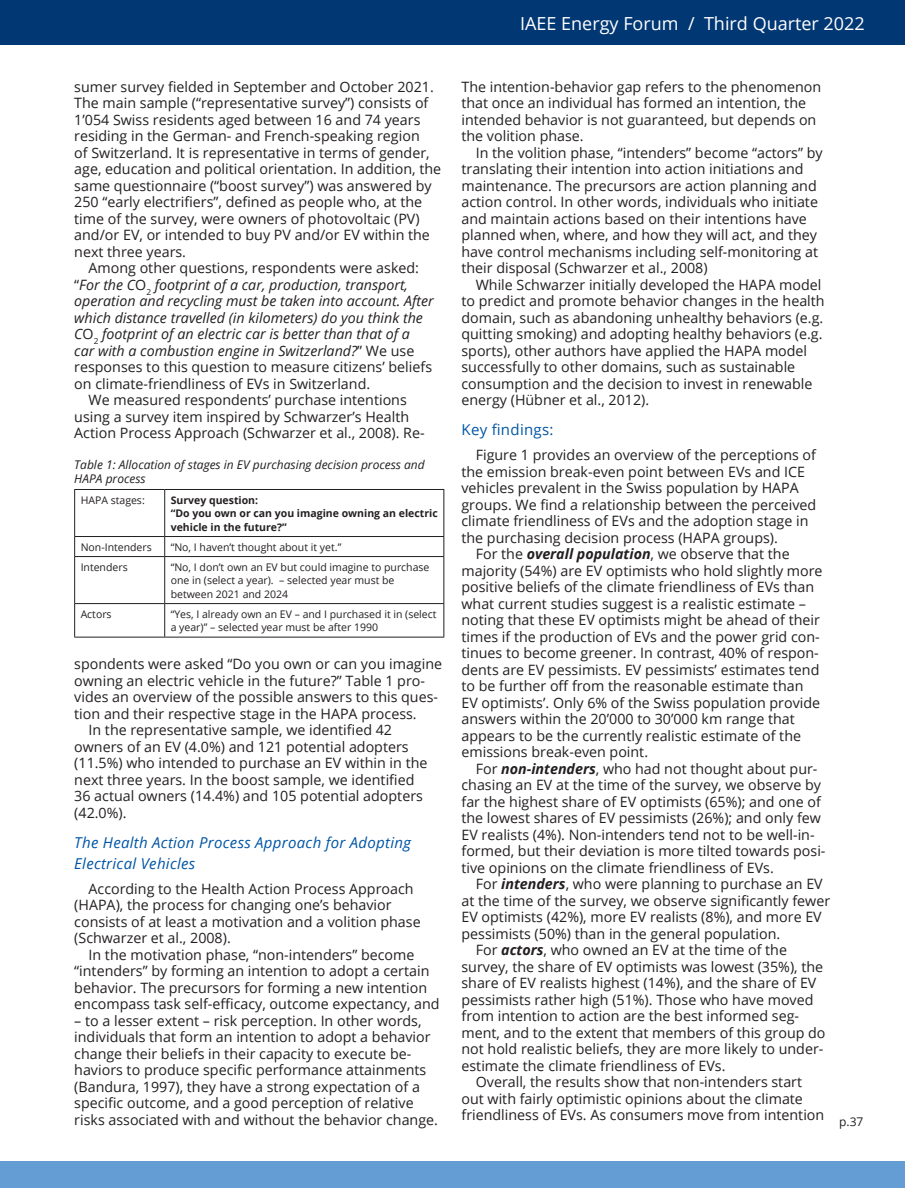
<style>
.page{position:relative;width:905px;height:1188px;background:#fff}
.page>*{position:absolute;margin:0;border:0;box-sizing:border-box;transform-origin:0 0}
.t1{font:18px "Open Sans";color:#fff}
.Heading_NEW{font:italic 15px/21px "Open Sans";letter-spacing:.02em;color:#0155a5}
.Heading_NEW-2{font:15px "Open Sans";letter-spacing:.02em;color:#0155a5}
.Body_Text_NEW{font:14.25px/16.5px "Open Sans";color:#231f20}
.Body_Text_NEW-2{font:italic 14.25px/16.5px "Open Sans";color:#231f20}
.Figure_Caption_NEW{font:italic 12px/14.4px "Open Sans";color:#231f20}
.t2{font:12px "Open Sans";color:#231f20}
.Table_Paragraph{font:10.5px/13.5px "Open Sans";color:#231f20}
.Table_Paragraph-2{font:700 10.5px/13.5px "Open Sans";color:#231f20}
.s1{font-style:normal}
.s2{font-weight:700;font-style:italic}
</style>
<div class="page">
<div style="left:0;top:0;width:904px;height:45px;background:#013874"></div>
<div style="left:0;top:1161px;width:904px;height:27px;background:#639dd4"></div>
<hr style="left:74px;top:489px;width:91px;height:1px;background:#231f20">
<hr style="left:74px;top:490px;width:1px;height:46px;background:#231f20">
<hr style="left:165px;top:489px;width:279px;height:1px;background:#231f20">
<hr style="left:164px;top:490px;width:1px;height:46px;background:#231f20">
<hr style="left:443px;top:490px;width:1px;height:46px;background:#231f20">
<hr style="left:74px;top:536px;width:91px;height:1px;background:#231f20">
<svg style="left:74px;top:537px;width:1px;height:19px"></svg>
<hr style="left:165px;top:536px;width:279px;height:1px;background:#231f20">
<svg style="left:164px;top:537px;width:1px;height:19px"></svg>
<svg style="left:443px;top:537px;width:1px;height:19px"></svg>
<hr style="left:74px;top:556px;width:91px;height:1px;background:#231f20">
<hr style="left:74px;top:557px;width:1px;height:46px;background:#231f20">
<hr style="left:165px;top:556px;width:279px;height:1px;background:#231f20">
<hr style="left:164px;top:557px;width:1px;height:46px;background:#231f20">
<hr style="left:443px;top:557px;width:1px;height:46px;background:#231f20">
<hr style="left:74px;top:603px;width:91px;height:1px;background:#231f20">
<hr style="left:74px;top:604px;width:1px;height:33px;background:#231f20">
<hr style="left:165px;top:603px;width:279px;height:1px;background:#231f20">
<hr style="left:164px;top:604px;width:1px;height:33px;background:#231f20">
<hr style="left:443px;top:604px;width:1px;height:33px;background:#231f20">
<hr style="left:74px;top:637px;width:91px;height:1px;background:#231f20">
<hr style="left:165px;top:637px;width:279px;height:1px;background:#231f20">
<p class="Body_Text_NEW" style="left:74px;top:78px;width:368px">sumer survey fielded in September and October 2021.<br>The main sample (“representative survey”) consists of 1’054 Swiss residents aged between 16 and 74 years residing in the German- and French-speaking region<br>of Switzerland. It is representative in terms of gender, age, education and political orientation. In addition, the same questionnaire (“boost survey”) was answered by 250 “early electrifiers”, defined as people who, at the time of the survey, were owners of photovoltaic (PV) and/or EV, or intended to buy PV and/or EV within the next three years.</p>
<p class="Body_Text_NEW-2" style="left:74px;top:260px;width:361px;text-indent:14px"><span class="s1">Among other questions, respondents were asked: “</span>For the C<span class="s1">O</span><sub>2</sub> footprint of a car, production, transport, operation and recycling must be taken into account. After which distance travelled (in kilometers) do you think the C<span class="s1">O</span><sub>2</sub> footprint of an electric car is better than that of a<br>car with a combustion engine in Switzerland?<span class="s1">” We use responses to this question to measure citizens’ beliefs on climate-friendliness of EVs in Switzerland.</span></p>
<p class="Body_Text_NEW" style="left:74px;top:392px;width:352px;text-indent:14px">We measured respondents’ purchase intentions using a survey item inspired by Schwarzer’s Health<br>Action Process Approach (Schwarzer et al., 2008). Re-</p>
<p class="Figure_Caption_NEW" style="left:74px;top:457px;width:352px">Table 1: Allocation of stages in EV purchasing decision process and<br>HAPA process</p>
<p class="Table_Paragraph" style="left:81px;top:493px;width:66px">HAPA stages:</p>
<p class="Table_Paragraph-2" style="left:171px;top:493px;width:89px">Survey question:</p>
<p class="Table_Paragraph-2" style="left:171px;top:506px;width:268px">“Do you own or can you imagine owning an electric vehicle in the future?”</p>
<p class="Table_Paragraph" style="left:81px;top:540px;width:73px">Non-Intenders</p>
<p class="Table_Paragraph" style="left:171px;top:540px;width:172px">“No, I haven’t thought about it yet.”</p>
<p class="Table_Paragraph" style="left:81px;top:560px;width:49px">Intenders</p>
<p class="Table_Paragraph" style="left:171px;top:560px;width:260px">“No, I don’t own an EV but could imagine to purchase one in (select a year). – selected year must be between 2021 and 2024</p>
<p class="Table_Paragraph" style="left:81px;top:607px;width:32px">Actors</p>
<p class="Table_Paragraph" style="left:171px;top:607px;width:267px">“Yes, I already own an EV – and I purchased it in (select a year)” – selected year must be after 1990</p>
<p class="Body_Text_NEW" style="left:74px;top:656px;width:369px">spondents were asked “Do you own or can you imagine owning an electric vehicle in the future?” Table 1 pro&shy;vides an overview of the possible answers to this ques&shy;tion and their respective stage in the HAPA process.</p>
<p class="Body_Text_NEW" style="left:74px;top:722px;width:355px;text-indent:14px">In the representative sample, we identified 42 owners of an EV (4.0%) and 121 potential adopters (11.5%) who intended to purchase an EV within in the next three years. In the boost sample, we identified 36 actual owners (14.4%) and 105 potential adopters (42.0%).</p>
<p class="Heading_NEW" style="left:74px;top:831px;width:338px">The Health Action Process Approach for Adopting<br>Electrical Vehicles</p>
<p class="Body_Text_NEW" style="left:74px;top:880px;width:348px;text-indent:14px">According to the Health Action Process Approach (HAPA), the process for changing one’s behavior consists of at least a motivation and a volition phase (Schwarzer et al., 2008).</p>
<p class="Body_Text_NEW" style="left:74px;top:946px;width:367px;text-indent:14px">In the motivation phase, “non-intenders” become “intenders” by forming an intention to adopt a certain behavior. The precursors for forming a new intention encompass task self-efficacy, outcome expectancy, and</p>
<p class="Body_Text_NEW" style="left:74px;top:1012px;width:365px">– to a lesser extent – risk perception. In other words, individuals that form an intention to adopt a behavior change their beliefs in their capacity to execute be&shy;haviors to produce specific performance attainments (Bandura, 1997), they have a strong expectation of a specific outcome, and a good perception of relative risks associated with and without the behavior change.</p>
<p class="t1" style="left:520px;top:11px;width:346px">IAEE Energy Forum / Third Quarter 2022</p>
<p class="Body_Text_NEW" style="left:461px;top:78px;width:361px">The intention-behavior gap refers to the phenomenon that once an individual has formed an intention, the intended behavior is not guaranteed, but depends on the volition phase.</p>
<p class="Body_Text_NEW" style="left:461px;top:144px;width:362px;text-indent:14px">In the volition phase, “intenders” become “actors” by translating their intention into action initiations and maintenance. The precursors are action planning and action control. In other words, individuals who initiate and maintain actions based on their intentions have planned when, where, and how they will act, and they have control mechanisms including self-monitoring at their disposal (Schwarzer et al., 2008)</p>
<p class="Body_Text_NEW" style="left:461px;top:276px;width:364px;text-indent:14px">While Schwarzer initially developed the HAPA model to predict and promote behavior changes in the health domain, such as abandoning unhealthy behaviors (e.g. quitting smoking) and adopting healthy behaviors (e.g. sports), other authors have applied the HAPA model successfully to other domains, such as sustainable consumption and the decision to invest in renewable energy (Hübner et al., 2012).</p>
<p class="Heading_NEW-2" style="left:461px;top:419px;width:94px">Key findings:</p>
<p class="Body_Text_NEW" style="left:461px;top:447px;width:356px;text-indent:14px">Figure 1 provides an overview of the perceptions of the emission break-even point between EVs and ICE vehicles prevalent in the Swiss population by HAPA groups. We find a relationship between the perceived climate friendliness of EVs and the adoption stage in the purchasing decision process (HAPA groups).</p>
<p class="Body_Text_NEW" style="left:461px;top:546px;width:362px;text-indent:14px">For the <span class="s2">overall population</span>, we observe that the majority (54%) are EV optimists who hold slightly more positive beliefs of the climate friendliness of EVs than what current studies suggest is a realistic estimate – noting that these EV optimists might be ahead of their times if the production of EVs and the power grid con&shy;tinues to become greener. In contrast, 40% of respon&shy;dents are EV pessimists. EV pessimists’ estimates tend to be further off from the reasonable estimate than EV optimists’. Only 6% of the Swiss population provide answers within the 20’000 to 30’000 km range that appears to be the currently realistic estimate of the emissions break-even point.</p>
<p class="Body_Text_NEW" style="left:461px;top:760px;width:365px;text-indent:14px">For <span class="s2">non-intenders</span>, who had not thought about pur&shy;chasing an EV at the time of the survey, we observe by far the highest share of EV optimists (65%); and one of the lowest shares of EV pessimists (26%); and only few EV realists (4%). Non-intenders tend not to be well-in&shy;formed, but their deviation is more tilted towards posi&shy;tive opinions on the climate friendliness of EVs.</p>
<p class="Body_Text_NEW" style="left:461px;top:876px;width:370px;text-indent:14px">For <span class="s2">intenders</span>, who were planning to purchase an EV at the time of the survey, we observe significantly fewer EV optimists (42%), more EV realists (8%), and more EV pessimists (50%) than in the general population.</p>
<p class="Body_Text_NEW" style="left:461px;top:942px;width:365px;text-indent:14px">For <span class="s2">actors</span>, who owned an EV at the time of the survey, the share of EV optimists was lowest (35%), the share of EV realists highest (14%), and the share of EV pessimists rather high (51%). Those who have moved from intention to action are the best informed seg&shy;ment, and to the extent that members of this group do not hold realistic beliefs, they are more likely to under&shy;estimate the climate friendliness of EVs.</p>
<p class="Body_Text_NEW" style="left:461px;top:1074px;width:364px;text-indent:14px">Overall, the results show that non-intenders start out with fairly optimistic opinions about the climate friendliness of EVs. As consumers move from intention</p>
<p class="t2" style="left:839px;top:1114px;width:26px">p.37</p>
</div>
